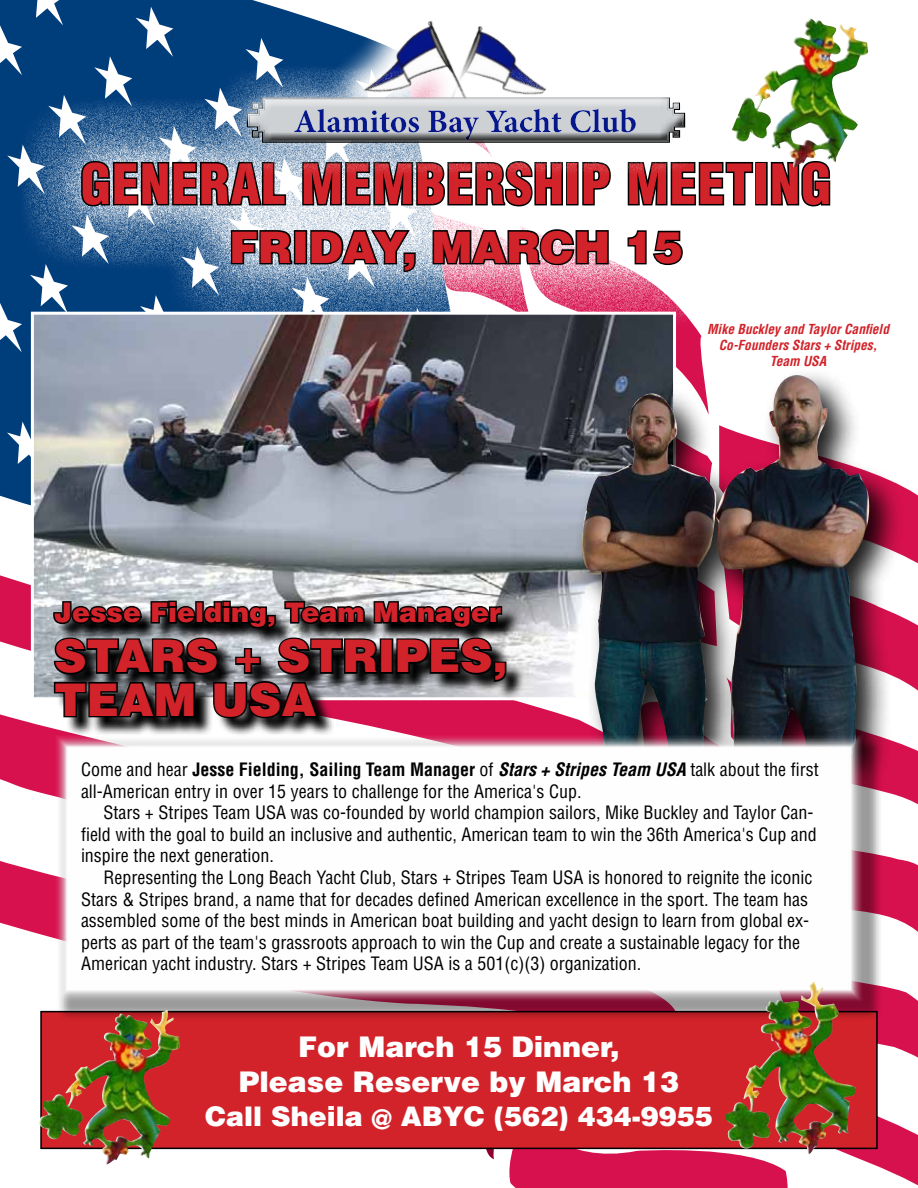
<style>
.page{position:relative;width:918px;height:1188px;background:#fff}
.page>*{position:absolute;margin:0;border:0;box-sizing:border-box;transform-origin:0 0}
.t1{font:900 condensed 54px "Helvetica";letter-spacing:.02em;color:#d2232a}
.t2{font:900 45px/43.5px "Helvetica";color:#d2232a}
.t3{font:900 43.5px "Helvetica";color:#d2232a}
.t4{font:900 28.5px/34.5px "Helvetica";color:#fff;text-align:center}
.t5{font:900 27px "Helvetica";color:#fff}
.t6{font:900 27px "Helvetica";color:#d2232a}
.t7{font:condensed 18px/21.6px "Helvetica";color:#000}
.t8{font:italic 700 condensed 13.5px/16.2px "Helvetica";color:#d2232a;text-align:center}
.s1{font-weight:700}
.s2{font-weight:700;font-style:italic}
</style>
<div class="page">
<img style="left:0;top:0;width:918px;height:1188px">
<img style="left:38px;top:1010px;width:134px;height:154px">
<img style="left:725px;top:986px;width:131px;height:168px">
<img style="left:732px;top:18px;width:136px;height:150px">
<h1 class="t1" style="left:81px;top:150px;width:752px">GENERAL MEMBERSHIP MEETING</h1>
<h3 class="t3" style="left:229px;top:219px;width:455px">FRIDAY, MARCH 15</h3>
<h3 class="t6" style="left:54px;top:595px;width:449px">Jesse Fielding, Team Manager</h3>
<h2 class="t2" style="left:54px;top:633px;width:455px">STARS + STRIPES,<br>TEAM USA</h2>
<p class="t8" style="left:707px;top:320px;width:183px">Mike Buckley and Taylor Canfield<br>Co-Founders Stars + Stripes,<br>Team USA</p>
<p class="t7" style="left:81px;top:758px;width:739px">Come and hear <span class="s1">Jesse Fielding, Sailing Team Manager</span> of <span class="s2">Stars + Stripes Team USA</span> talk about the first all-American entry in over 15 years to challenge for the America's Cup.</p>
<p class="t7" style="left:81px;top:802px;width:737px;text-indent:22px">Stars + Stripes Team USA was co-founded by world champion sailors, Mike Buckley and Taylor Can&shy;field with the goal to build an inclusive and authentic, American team to win the 36th America's Cup and inspire the next generation.</p>
<p class="t7" style="left:81px;top:866px;width:733px;text-indent:22px">Representing the Long Beach Yacht Club, Stars + Stripes Team USA is honored to reignite the iconic Stars &amp; Stripes brand, a name that for decades defined American excellence in the sport. The team has assembled some of the best minds in American boat building and yacht design to learn from global ex&shy;perts as part of the team's grassroots approach to win the Cup and create a sustainable legacy for the American yacht industry. Stars + Stripes Team USA is a 501(c)(3) organization.</p>
<h3 class="t4" style="left:239px;top:1029px;width:442px">For March 15 Dinner,<br>Please Reserve by March 13</h3>
<h3 class="t5" style="left:205px;top:1099px;width:509px">Call Sheila @ ABYC (562) 434-9955</h3>
</div>
